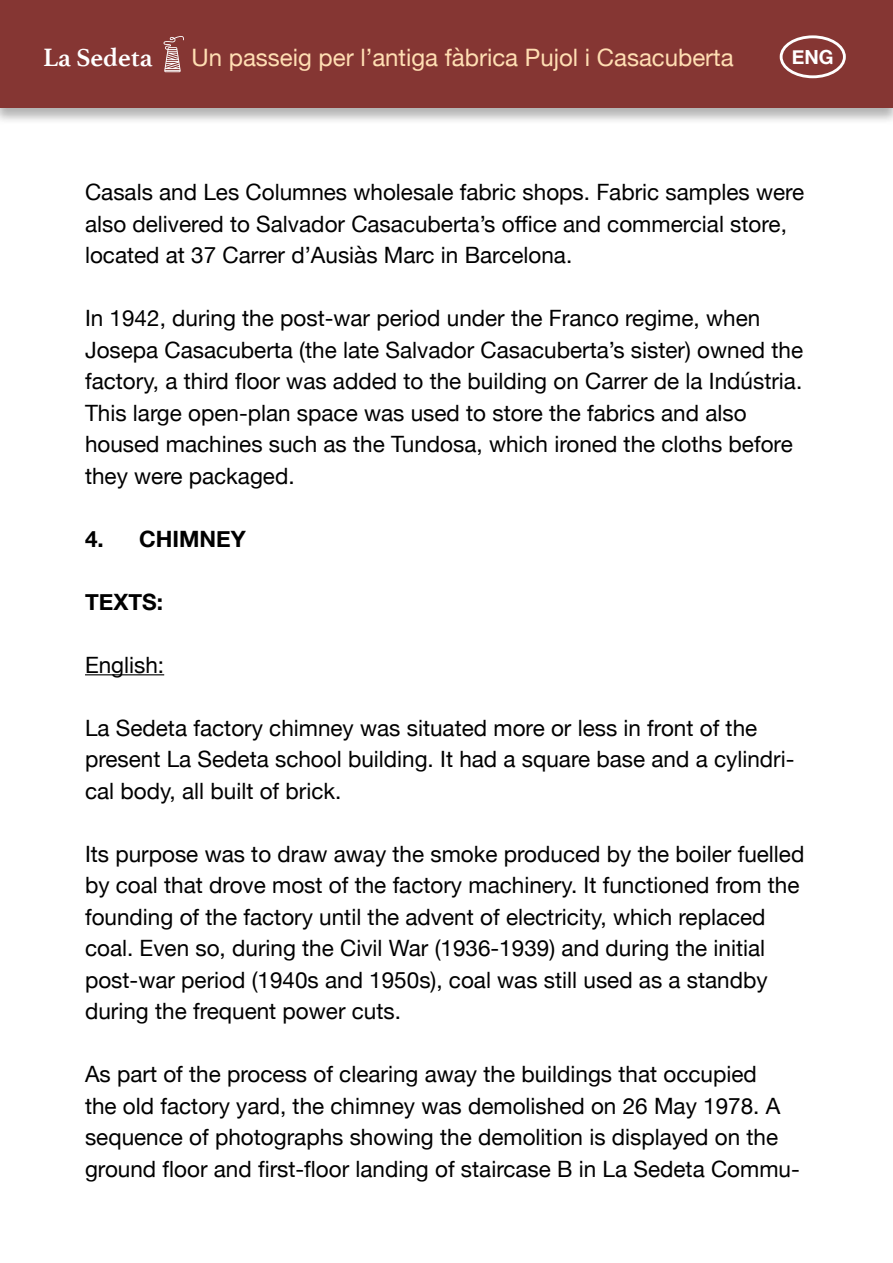
<style>
.page{position:relative;width:893px;height:1263px;background:#fff}
.page>*{position:absolute;margin:0;border:0;box-sizing:border-box;transform-origin:0 0}
.t1{font:700 26.4px "Athelas";color:#fff}
.t2{font:24px "Helvetica Neue";color:#ffdeb3}
.t3{font:22.5px/31.5px "Helvetica Neue";color:#000}
.t4{font:700 22.5px "Helvetica Neue";color:#000}
.t5{font:700 19.5px "Helvetica Neue";color:#fff}
</style>
<div class="page">
<div style="left:0;top:0;width:893px;height:125px;background:#000;opacity:.3"></div>
<div style="left:0;top:0;width:893px;height:108px;background:#853633"></div>
<div style="left:780px;top:35px;width:66px;height:43px;border:3px solid #fff;border-radius:50%"></div>
<svg style="left:164px;top:36px;width:20px;height:36px"></svg>
<hr style="left:85px;top:674px;width:79px;height:1px;background:#000">
<p class="t1" style="left:43px;top:36px;width:111px">La Sedeta</p>
<p class="t2" style="left:191px;top:40px;width:544px">Un passeig per l’antiga fàbrica Pujol i Casacuberta</p>
<p class="t5" style="left:792px;top:41px;width:43px">ENG</p>
<p class="t3" style="left:85px;top:178px;width:721px">Casals and Les Columnes wholesale fabric shops. Fabric samples were also delivered to Salvador Casacuberta’s office and commercial store, located at 37 Carrer d’Ausiàs Marc in Barcelona.</p>
<p class="t3" style="left:85px;top:304px;width:719px">In 1942, during the post-war period under the Franco regime, when Josepa Casacuberta (the late Salvador Casacuberta’s sister) owned the factory, a third floor was added to the building on Carrer de la Indústria.<br>This large open-plan space was used to store the fabrics and also housed machines such as the Tundosa, which ironed the cloths before they were packaged.</p>
<p class="t4" style="left:85px;top:521px;width:162px">4. CHIMNEY</p>
<p class="t4" style="left:85px;top:584px;width:79px">TEXTS:</p>
<p class="t3" style="left:85px;top:650px;width:81px">English:</p>
<p class="t3" style="left:85px;top:713px;width:711px">La Sedeta factory chimney was situated more or less in front of the present La Sedeta school building. It had a square base and a cylindri&shy;cal body, all built of brick.</p>
<p class="t3" style="left:85px;top:839px;width:721px">Its purpose was to draw away the smoke produced by the boiler fuelled by coal that drove most of the factory machinery. It functioned from the founding of the factory until the advent of electricity, which replaced coal. Even so, during the Civil War (1936-1939) and during the initial post-war period (1940s and 1950s), coal was still used as a standby during the frequent power cuts.</p>
<p class="t3" style="left:85px;top:1060px;width:716px">As part of the process of clearing away the buildings that occupied<br>the old factory yard, the chimney was demolished on 26 May 1978. A sequence of photographs showing the demolition is displayed on the ground floor and first-floor landing of staircase B in La Sedeta Commu-</p>
</div>
